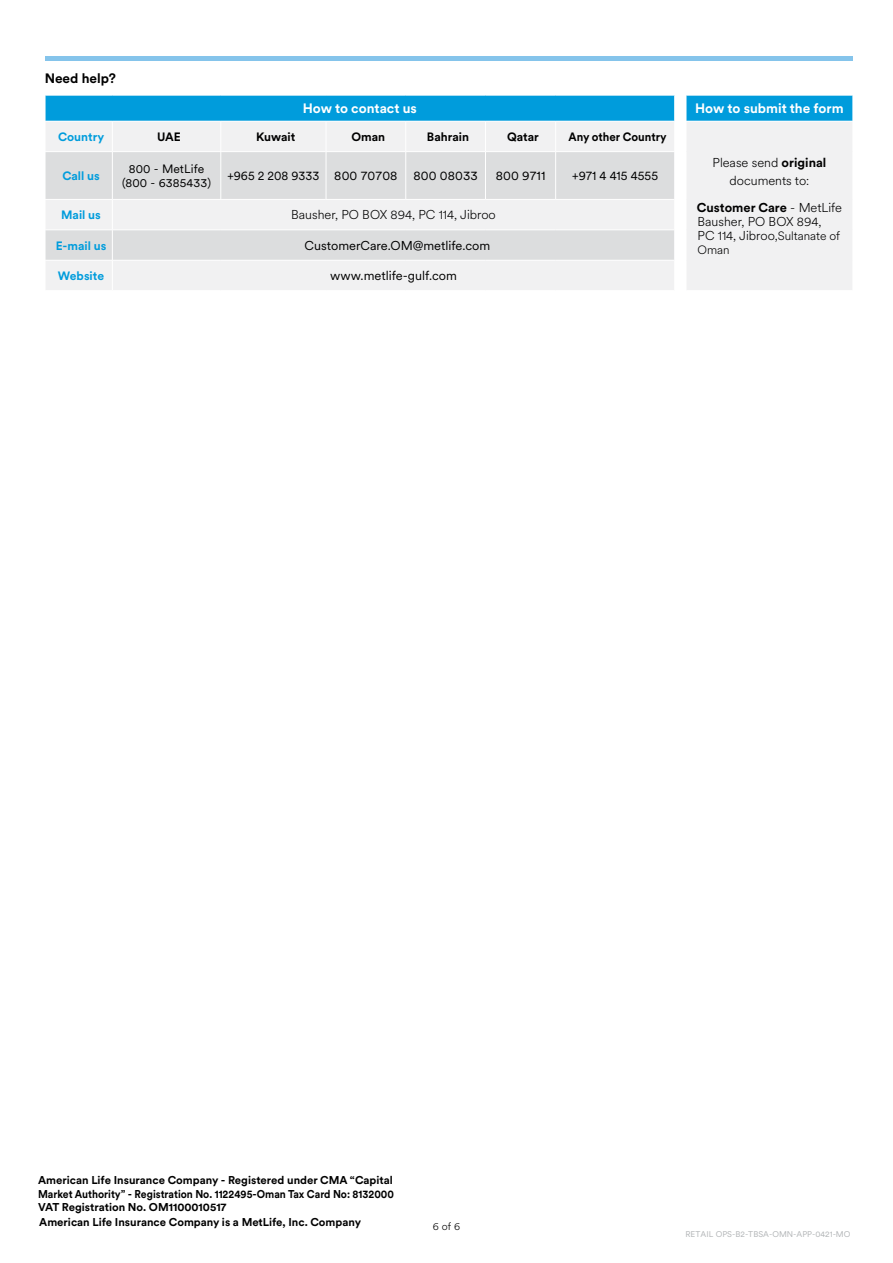
<style>
.page{position:relative;width:893px;height:1263px;background:#fff}
.page>*{position:absolute;margin:0;border:0;box-sizing:border-box;transform-origin:0 0}
.t1{font:700 13.5px "Met Life Circular";color:#fff}
.t2{font:700 13.5px "Met Life Circular";color:#000}
.t3{font:300 12.75px/13.8px "Met Life Circular";color:#000;text-align:center}
.t4{font:12.75px "Met Life Circular";color:#000}
.t5{font:12.75px "Met Life Circular";color:#000;scale:.95 1}
.t6{font:12.75px "Met Life Circular";color:#000;scale:.96 1}
.t7{font:700 12px "Met Life Circular";color:#009cdc}
.t8{font:700 12px "Met Life Circular";color:#000}
.t9{font:12px/14.4px "Met Life Circular";letter-spacing:.01em;color:#000;text-align:center}
.t10{font:700 12px "Met Life Circular";color:#000;scale:.95 1}
.t11{font:300 12px "Met Life Circular";color:#000}
.t12{font:700 11.25px/13.5px "Met Life Circular";color:#000;text-align:justify}
.t13{font:300 10.5px "Met Life Circular";color:#000}
.t14{font:8.25px "Met Life Circular";color:#b1b4b6}
.s1{font-weight:700}
.s2{font-size:12px}
</style>
<div class="page">
<div style="left:46px;top:122px;width:806px;height:168px;background:#f1f1f2"></div>
<svg style="left:46px;top:152px;width:628px;height:108px;fill:#dcddde"></svg>
<hr style="left:221px;top:151px;width:105px;height:1px;background:#fff">
<hr style="left:112px;top:121px;width:1px;height:30px;background:#fff">
<hr style="left:221px;top:121px;width:1px;height:30px;background:#fff">
<hr style="left:326px;top:121px;width:1px;height:30px;background:#fff">
<hr style="left:405px;top:121px;width:1px;height:30px;background:#fff">
<hr style="left:686px;top:121px;width:1px;height:30px;background:#fff">
<svg style="left:45px;top:95px;width:808px;height:26px;background:#0da1dd"></svg>
<hr style="left:45px;top:151px;width:67px;height:1px;background:#fff">
<hr style="left:112px;top:152px;width:1px;height:47px;background:#fff">
<hr style="left:221px;top:152px;width:1px;height:47px;background:#fff">
<hr style="left:112px;top:151px;width:109px;height:1px;background:#fff">
<hr style="left:326px;top:152px;width:1px;height:47px;background:#fff">
<hr style="left:326px;top:151px;width:80px;height:1px;background:#fff">
<hr style="left:405px;top:152px;width:1px;height:47px;background:#fff">
<hr style="left:485px;top:152px;width:1px;height:47px;background:#fff">
<hr style="left:555px;top:152px;width:1px;height:47px;background:#fff">
<hr style="left:674px;top:152px;width:1px;height:47px;background:#fff">
<hr style="left:686px;top:152px;width:1px;height:47px;background:#fff">
<hr style="left:406px;top:151px;width:79px;height:1px;background:#fff">
<hr style="left:45px;top:199px;width:67px;height:1px;background:#fff">
<hr style="left:112px;top:200px;width:1px;height:30px;background:#fff">
<hr style="left:112px;top:199px;width:109px;height:1px;background:#fff">
<hr style="left:326px;top:199px;width:80px;height:1px;background:#fff">
<hr style="left:406px;top:199px;width:79px;height:1px;background:#fff">
<hr style="left:485px;top:199px;width:71px;height:1px;background:#fff">
<hr style="left:556px;top:199px;width:119px;height:1px;background:#fff">
<hr style="left:221px;top:199px;width:105px;height:1px;background:#fff">
<hr style="left:674px;top:200px;width:1px;height:30px;background:#fff">
<hr style="left:686px;top:200px;width:1px;height:30px;background:#fff">
<hr style="left:45px;top:230px;width:68px;height:1px;background:#fff">
<hr style="left:112px;top:230px;width:1px;height:30px;background:#fff">
<svg style="left:112px;top:261px;width:1px;height:29px"></svg>
<hr style="left:113px;top:230px;width:108px;height:1px;background:#fff">
<hr style="left:221px;top:230px;width:105px;height:1px;background:#fff">
<hr style="left:326px;top:230px;width:80px;height:1px;background:#fff">
<hr style="left:406px;top:230px;width:79px;height:1px;background:#fff">
<hr style="left:485px;top:230px;width:71px;height:1px;background:#fff">
<hr style="left:556px;top:230px;width:118px;height:1px;background:#fff">
<hr style="left:674px;top:230px;width:1px;height:30px;background:#fff">
<hr style="left:686px;top:230px;width:1px;height:30px;background:#fff">
<hr style="left:45px;top:260px;width:68px;height:1px;background:#fff">
<hr style="left:113px;top:260px;width:108px;height:1px;background:#fff">
<hr style="left:221px;top:260px;width:105px;height:1px;background:#fff">
<hr style="left:326px;top:260px;width:80px;height:1px;background:#fff">
<hr style="left:406px;top:260px;width:79px;height:1px;background:#fff">
<hr style="left:485px;top:260px;width:71px;height:1px;background:#fff">
<hr style="left:556px;top:260px;width:118px;height:1px;background:#fff">
<svg style="left:674px;top:260px;width:13px;height:30px"></svg>
<hr style="left:485px;top:121px;width:1px;height:30px;background:#fff">
<hr style="left:485px;top:151px;width:71px;height:1px;background:#fff">
<hr style="left:555px;top:121px;width:1px;height:30px;background:#fff">
<hr style="left:674px;top:121px;width:1px;height:30px;background:#fff">
<hr style="left:556px;top:151px;width:119px;height:1px;background:#fff">
<div style="left:45px;top:56px;width:808px;height:5px;background:#85c4eb"></div>
<p class="t2" style="left:45px;top:69px;width:73px">Need help?</p>
<p class="t1" style="left:303px;top:99px;width:116px">How to contact us</p>
<p class="t1" style="left:695px;top:99px;width:150px">How to submit the form</p>
<p class="t7" style="left:58px;top:128px;width:48px">Country</p>
<p class="t8" style="left:157px;top:128px;width:25px">UAE</p>
<p class="t8" style="left:256px;top:128px;width:41px">Kuwait</p>
<p class="t8" style="left:351px;top:128px;width:35px">Oman</p>
<p class="t8" style="left:427px;top:128px;width:44px">Bahrain</p>
<p class="t8" style="left:507px;top:128px;width:33px">Qatar</p>
<p class="t10" style="left:568px;top:128px;width:105px">Any other Country</p>
<p class="t7" style="left:62px;top:168px;width:39px">Call us</p>
<p class="t9" style="left:122px;top:161px;width:90px">800 - MetLife (800 - 6385433)</p>
<p class="t5" style="left:227px;top:167px;width:265px">+965 2 208 9333 800 70708 800 08033</p>
<p class="t4" style="left:496px;top:167px;width:51px">800 9711</p>
<p class="t6" style="left:572px;top:167px;width:91px">+971 4 415 4555</p>
<p class="t7" style="left:61px;top:207px;width:41px">Mail us</p>
<p class="t3" style="left:291px;top:207px;width:206px">Bausher, PO BOX 894, PC 114, Jibroo</p>
<p class="t7" style="left:56px;top:237px;width:52px">E-mail us</p>
<p class="t4" style="left:305px;top:237px;width:187px">CustomerCare.OM@metlife.com</p>
<p class="t7" style="left:58px;top:267px;width:48px">Website</p>
<p class="t4" style="left:330px;top:267px;width:128px">www.metlife-gulf.com</p>
<p class="t3" style="left:712px;top:153px;width:115px;line-height:18.5px">Please send <span class="s1">original </span>documents to:</p>
<p class="t3" style="left:697px;top:201px;width:147px;text-align:left"><span class="s1">Customer Care</span> - MetLife<br>Bausher, PO BOX 894,<br>PC 114, Jibroo,<span class="s2">Sultanate of</span></p>
<p class="t11" style="left:698px;top:242px;width:34px">Oman</p>
<p class="t12" style="left:38px;top:1173px;width:357px">American Life Insurance Company - Registered under CMA “Capital Market Authority” - Registration No. 1122495-Oman Tax Card No: 8132000<br>VAT Registration No. OM1100010517</p>
<p class="t12" style="left:39px;top:1215px;width:323px">American Life Insurance Company is a MetLife, Inc. Company</p>
<p class="t13" style="left:433px;top:1219px;width:29px">6 of 6</p>
<p class="t14" style="left:685px;top:1229px;width:167px">RETAIL OPS-B2-TBSA-OMN-APP-0421-MO</p>
</div>
